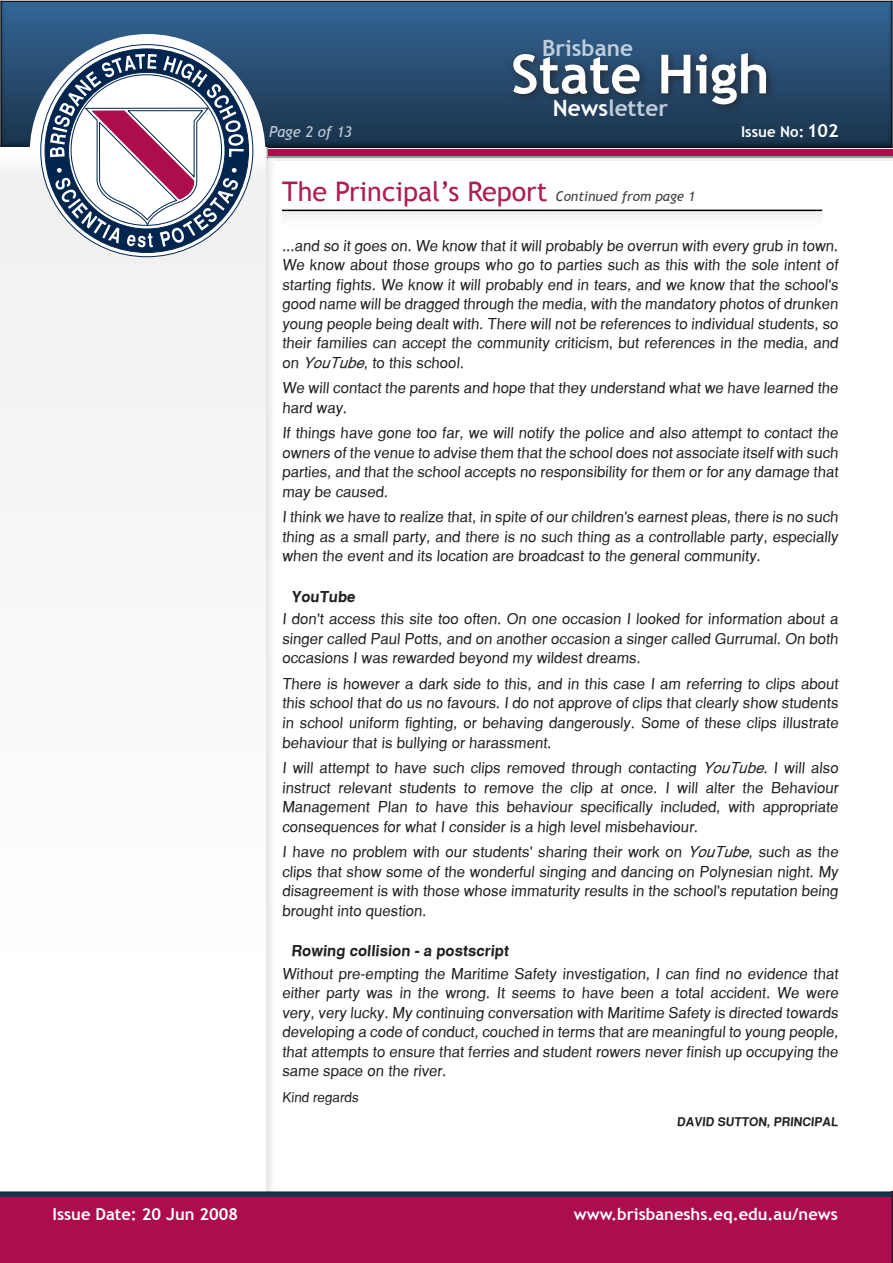
<style>
.page{position:relative;width:893px;height:1263px;background:#fff}
.page>*{position:absolute;margin:0;border:0;box-sizing:border-box;transform-origin:0 0}
.t1{font:700 54px "Trebuchet MS";color:#fff}
.t2{font:27px "Trebuchet MS";color:#ad1e4f}
.t3{font:700 22.5px "Trebuchet MS";color:#c0cedb}
.t4{font:700 16.5px "Trebuchet MS";color:#fff}
.t5{font:15px/19.5px "Sans Serif";color:#231f20;text-align:justify}
.t6{font:700 15px "Sans Serif";color:#231f20}
.t7{font:700 15px "Trebuchet MS";color:#fff}
.t8{font:italic 15px "Trebuchet MS";color:#c0cedb}
.t9{font:13.5px "Sans Serif";color:#231f20}
.t10{font:700 12px "Sans Serif";color:#231f20}
.s1{color:#fff}
.s2{font-size:18px}
.s3{font-style:italic;font-size:13.5px;color:#414141}
.s4{font-style:italic}
</style>
<div class="page">
<div style="left:0;top:0;width:893px;height:152px;background:#231f20;opacity:.75"></div>
<div style="left:507px;top:46px;width:348px;height:91px;background:#231f20;opacity:.75"></div>
<div style="left:1px;top:148px;width:891px;height:12px;background:#efefef"></div>
<div style="left:1px;top:149px;width:891px;height:7px;background:#ad0c4d"></div>
<hr style="left:1px;top:156px;width:892px;height:2px;background:#999">
<img style="left:0;top:148px;width:268px;height:1043px">
<div style="left:267px;top:160px;width:8px;height:1031px;background:#f3f3f4"></div>
<div style="left:0;top:1191px;width:893px;height:72px;background:#ad0d4d"></div>
<div style="left:0;top:1192px;width:891px;height:5px;background:#18324b"></div>
<svg style="left:30px;top:34px;width:236px;height:223px"></svg>
<svg style="left:40px;top:44px;width:213px;height:213px"></svg>
<div style="left:282px;top:212px;width:540px;height:13px;background:#f6f6f6"></div>
<hr style="left:282px;top:210px;width:540px;height:1px;background:#000">
<h3 class="t3" style="left:542px;top:33px;width:92px">Brisbane</h3>
<h1 class="t1" style="left:511px;top:40px;width:260px">State High</h1>
<h3 class="t3" style="left:553px;top:94px;width:117px"><span class="s1">News</span>letter</h3>
<p class="t8" style="left:269px;top:123px;width:84px">Page 2 of 13</p>
<p class="t7" style="left:741px;top:122px;width:99px">Issue No: <span class="s2">102</span></p>
<h2 class="t2" style="left:282px;top:176px;width:415px">The Principal’s Report <span class="s3">Continued from page 1</span></h2>
<p class="t5" style="left:282px;top:236px;width:559px">...and so it goes on. We know that it will probably be overrun with every grub in town.<br>We know about those groups who go to parties such as this with the sole intent of starting fights. We know it will probably end in tears, and we know that the school's good name will be dragged through the media, with the mandatory photos of drunken young people being dealt with. There will not be references to individual students, so their families can accept the community criticism, but references in the media, and on <span class="s4">YouTube</span>, to this school.</p>
<p class="t5" style="left:282px;top:378px;width:559px">We will contact the parents and hope that they understand what we have learned the hard way.</p>
<p class="t5" style="left:282px;top:423px;width:559px">If things have gone too far, we will notify the police and also attempt to contact the owners of the venue to advise them that the school does not associate itself with such parties, and that the school accepts no responsibility for them or for any damage that may be caused.</p>
<p class="t5" style="left:282px;top:507px;width:559px">I think we have to realize that, in spite of our children's earnest pleas, there is no such thing as a small party, and there is no such thing as a controllable party, especially when the event and its location are broadcast to the general community.</p>
<p class="t6" style="left:291px;top:588px;width:67px">YouTube</p>
<p class="t5" style="left:282px;top:609px;width:559px">I don't access this site too often. On one occasion I looked for information about a singer called Paul Potts, and on another occasion a singer called Gurrumal. On both occasions I was rewarded beyond my wildest dreams.</p>
<p class="t5" style="left:282px;top:674px;width:559px">There is however a dark side to this, and in this case I am referring to clips about this school that do us no favours. I do not approve of clips that clearly show students in school uniform fighting, or behaving dangerously. Some of these clips illustrate behaviour that is bullying or harassment.</p>
<p class="t5" style="left:282px;top:758px;width:559px">I will attempt to have such clips removed through contacting <span class="s4">YouTube</span>. I will also instruct relevant students to remove the clip at once. I will alter the Behaviour Management Plan to have this behaviour specifically included, with appropriate consequences for what I consider is a high level misbehaviour.</p>
<p class="t5" style="left:282px;top:842px;width:559px">I have no problem with our students' sharing their work on <span class="s4">YouTube</span>, such as the clips that show some of the wonderful singing and dancing on Polynesian night. My disagreement is with those whose immaturity results in the school's reputation being brought into question.</p>
<p class="t6" style="left:291px;top:942px;width:221px">Rowing collision - a postscript</p>
<p class="t5" style="left:282px;top:963px;width:559px">Without pre-empting the Maritime Safety investigation, I can find no evidence that either party was in the wrong. It seems to have been a total accident. We were very, very lucky. My continuing conversation with Maritime Safety is directed towards developing a code of conduct, couched in terms that are meaningful to young people, that attempts to ensure that ferries and student rowers never finish up occupying the same space on the river.</p>
<p class="t9" style="left:282px;top:1089px;width:79px">Kind regards</p>
<p class="t10" style="left:677px;top:1114px;width:50px">David sutton</p>
<p class="t10" style="left:767px;top:1114px;width:57px">, Principal</p>
<p class="t4" style="left:52px;top:1203px;width:187px">Issue Date: 20 Jun 2008</p>
<p class="t4" style="left:574px;top:1204px;width:265px">www.brisbaneshs.eq.edu.au/news</p>
</div>
